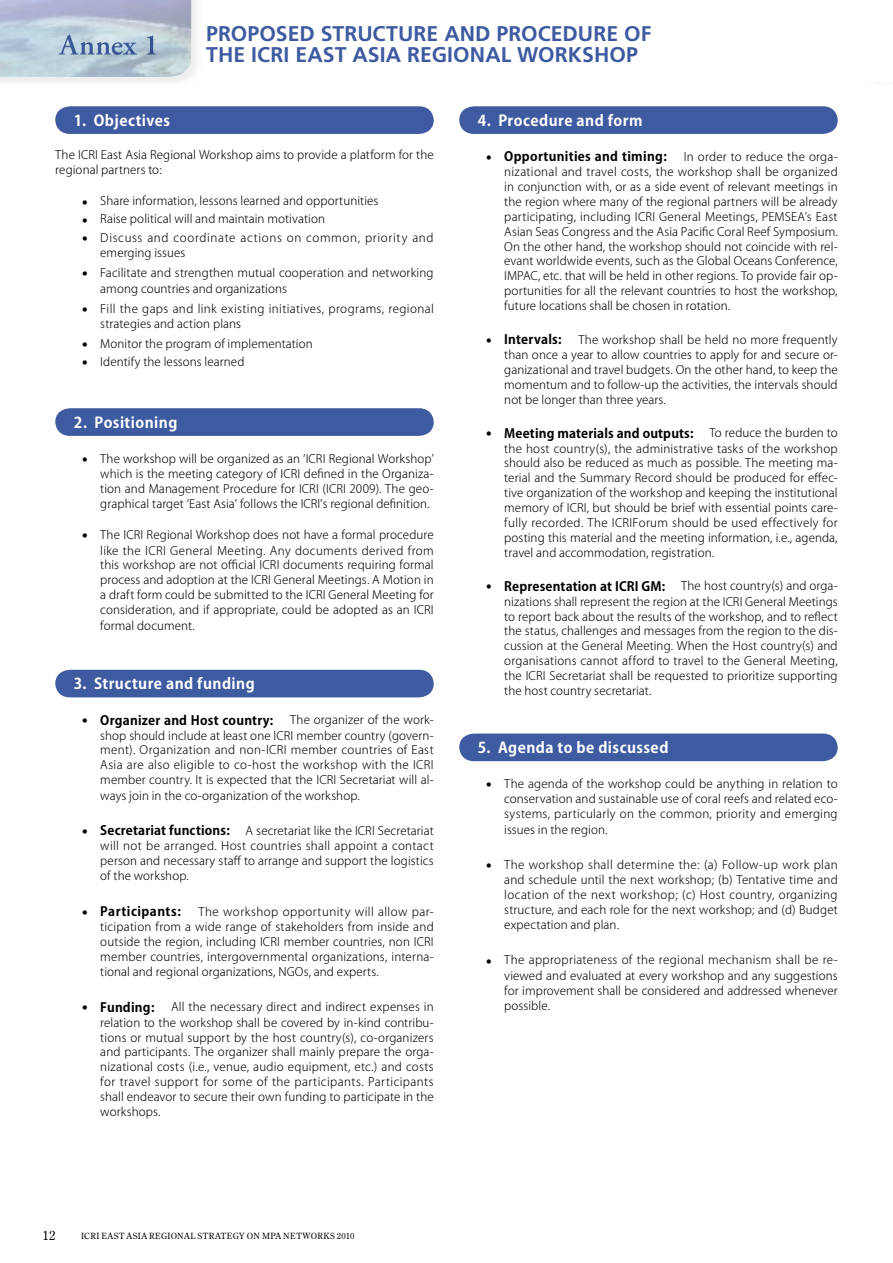
<style>
.page{position:relative;width:893px;height:1263px;background:#fff}
.page>*{position:absolute;margin:0;border:0;box-sizing:border-box;transform-origin:0 0}
.t1{font:700 21.3px/21.3px "Frutiger";color:#3e5ba1}
.t2{font:700 14.85px "Koz Go Pro";letter-spacing:.03em;color:#fff}
.t3{font:700 12.75px "Koz Go Pro";letter-spacing:.02em;color:#000}
.t4{font:700 12.75px "Koz Go Pro";letter-spacing:.04em;color:#000}
.t5{font:300 11.7px/15px "Koz Go Pro";letter-spacing:.01em;color:#000;text-align:justify}
.t6{font:300 11.7px/15.5px "Koz Go Pro";letter-spacing:.03em;color:#000}
.t7{font:300 11.7px/15.5px "Koz Go Pro";letter-spacing:.055em;color:#000}
.t8{font:8.55px "Century Old Style Std";letter-spacing:.05em;color:#000}
.s1{font-weight:800;font-size:14.85px}
.s2{font-weight:700;font-size:12.75px}
.s3{font-size:12.75px}
.s4{font-family:"Hira Min Pro W3";font-size:12.75px}
.s5{font-weight:300;font-size:11.7px}
</style>
<div class="page">
<img style="left:0;top:0;width:197px;height:82px">
<img style="left:0;top:0;width:191px;height:77px">
<img style="left:59px;top:34px;width:97px;height:21px">
<div style="left:55px;top:106px;width:379px;height:28px;background:#3e5ba1"></div>
<svg style="left:55px;top:408px;width:379px;height:28px;background:#435fa3"></svg>
<div style="left:55px;top:670px;width:379px;height:27px;background:#3e5ba1"></div>
<div style="left:459px;top:106px;width:379px;height:28px;background:#3e5ba1"></div>
<div style="left:459px;top:733px;width:379px;height:28px;background:#3e5ba1"></div>
<h1 class="t1" style="left:206px;top:22px;width:447px">PROPOSED STRUCTURE AND PROCEDURE OF<br>THE ICRI EAST ASIA REGIONAL WORKSHOP</h1>
<p class="t2" style="left:74px;top:111px;width:98px">1. Objectives</p>
<p class="t5" style="left:55px;top:147px;width:380px">The ICRI East Asia Regional Workshop aims to provide a platform for the regional partners to:</p>
<p class="t5" style="left:82px;top:194px;width:298px"><span class="s1">•</span> Share information, lessons learned and opportunities</p>
<p class="t5" style="left:82px;top:212px;width:244px"><span class="s1">•</span> Raise political will and maintain motivation</p>
<p class="t7" style="left:100px;top:230px;width:335px;text-indent:-18px"><span class="s1">•</span> Discuss and coordinate actions on common, priority and emerging issues</p>
<p class="t5" style="left:100px;top:264px;width:335px;line-height:16.5px;text-indent:-18px"><span class="s1">•</span> Facilitate and strengthen mutual cooperation and networking among countries and organizations</p>
<p class="t6" style="left:100px;top:301px;width:335px;text-indent:-18px"><span class="s1">•</span> Fill the gaps and link existing initiatives, programs, regional strategies and action plans</p>
<p class="t5" style="left:82px;top:336px;width:232px"><span class="s1">•</span> Monitor the program of implementation</p>
<p class="t5" style="left:82px;top:354px;width:164px"><span class="s1">•</span> Identify the lessons learned</p>
<p class="t2" style="left:74px;top:413px;width:105px">2. Positioning</p>
<p class="t5" style="left:100px;top:451px;width:335px;text-indent:-18px"><span class="s1">•</span> The workshop will be organized as an ʻICRI Regional Workshopʼ which is the meeting category of ICRI defined in the Organiza&shy;tion and Management Procedure for ICRI (ICRI 2009). The geo&shy;graphical target ʻEast Asiaʼ follows the ICRIʼs regional definition.</p>
<p class="t5" style="left:100px;top:527px;width:335px;text-indent:-18px"><span class="s1">•</span> The ICRI Regional Workshop does not have a formal procedure like the ICRI General Meeting. Any documents derived from this workshop are not official ICRI documents requiring formal process and adoption at the ICRI General Meetings. A Motion in a draft form could be submitted to the ICRI General Meeting for consideration, and if appropriate, could be adopted as an ICRI formal document.</p>
<p class="t2" style="left:74px;top:674px;width:182px">3. Structure and funding</p>
<p class="t3" style="left:82px;top:712px;width:193px"><span class="s1">•</span> Organizer and Host country:</p>
<p class="t5" style="left:100px;top:712px;width:335px;text-indent:190px">The organizer of the work&shy;shop should include at least one ICRI member country (govern&shy;ment). Organization and non-ICRI member countries of East Asia are also eligible to co-host the workshop with the ICRI member country. It is expected that the ICRI Secretariat will al&shy;ways join in the co-organization of the workshop.</p>
<p class="t5" style="left:100px;top:823px;width:335px;text-indent:-18px"><span class="s1">•</span> <span class="s2">Secretariat functions:　</span> A secretariat like the ICRI Secretariat will not be arranged. Host countries shall appoint a contact person and necessary staff to arrange and support the logistics of the workshop.</p>
<p class="t4" style="left:82px;top:903px;width:100px"><span class="s1">•</span> Participants:</p>
<p class="t5" style="left:100px;top:904px;width:335px;text-indent:98px">The workshop opportunity will allow par&shy;ticipation from a wide range of stakeholders from inside and outside the region, including ICRI member countries, non ICRI member countries, intergovernmental organizations, interna&shy;tional and regional organizations, NGOs, and experts.</p>
<p class="t3" style="left:82px;top:999px;width:74px"><span class="s1">•</span> Funding:</p>
<p class="t5" style="left:100px;top:999px;width:335px;text-indent:71px">All the necessary direct and indirect expenses in relation to the workshop shall be covered by in-kind contribu&shy;tions or mutual support by the host country(s), co-organizers and participants. The organizer shall mainly prepare the orga&shy;nizational costs (i.e., venue, audio equipment, etc.) and costs for travel support for some of the participants. Participants shall endeavor to secure their own funding to participate in the workshops.</p>
<p class="t8" style="left:43px;top:1230px;width:313px"><span class="s3">12</span><span class="s4">　　</span>ICRI EAST ASIA REGIONAL STRATEGY ON MPA NETWORKS 2010</p>
<p class="t2" style="left:478px;top:111px;width:166px">4. Procedure and form</p>
<p class="t3" style="left:486px;top:148px;width:353px"><span class="s1">•</span> Opportunities and timing:　 <span class="s5">In order to reduce the orga-</span></p>
<p class="t5" style="left:504px;top:164px;width:335px">nizational and travel costs, the workshop shall be organized in conjunction with, or as a side event of relevant meetings in the region where many of the regional partners will be already participating, including ICRI General Meetings, PEMSEAʼs East Asian Seas Congress and the Asia Pacific Coral Reef Symposium.<br>On the other hand, the workshop should not coincide with rel&shy;evant worldwide events, such as the Global Oceans Conference, IMPAC, etc. that will be held in other regions. To provide fair op&shy;portunities for all the relevant countries to host the workshop, future locations shall be chosen in rotation.</p>
<p class="t5" style="left:504px;top:332px;width:335px;text-indent:-18px"><span class="s1">•</span> <span class="s2">Intervals: 　</span>The workshop shall be held no more frequently than once a year to allow countries to apply for and secure or&shy;ganizational and travel budgets. On the other hand, to keep the momentum and to follow-up the activities, the intervals should not be longer than three years.</p>
<p class="t3" style="left:486px;top:425px;width:353px"><span class="s1">•</span> Meeting materials and outputs: 　<span class="s5">To reduce the burden to</span></p>
<p class="t5" style="left:504px;top:441px;width:335px">the host country(s), the administrative tasks of the workshop should also be reduced as much as possible. The meeting ma&shy;terial and the Summary Record should be produced for effec&shy;tive organization of the workshop and keeping the institutional memory of ICRI, but should be brief with essential points care&shy;fully recorded. The ICRIForum should be used effectively for posting this material and the meeting information, i.e., agenda, travel and accommodation, registration.</p>
<p class="t5" style="left:504px;top:578px;width:335px;text-indent:-18px"><span class="s1">•</span> <span class="s2">Representation at ICRI GM: 　</span>The host country(s) and orga&shy;nizations shall represent the region at the ICRI General Meetings to report back about the results of the workshop, and to reflect the status, challenges and messages from the region to the dis&shy;cussion at the General Meeting. When the Host country(s) and organisations cannot afford to travel to the General Meeting, the ICRI Secretariat shall be requested to prioritize supporting the host country secretariat.</p>
<p class="t2" style="left:478px;top:738px;width:192px">5. Agenda to be discussed</p>
<p class="t5" style="left:504px;top:776px;width:335px;text-indent:-18px"><span class="s1">•</span> The agenda of the workshop could be anything in relation to conservation and sustainable use of coral reefs and related eco&shy;systems, particularly on the common, priority and emerging issues in the region.</p>
<p class="t5" style="left:504px;top:857px;width:335px;text-indent:-18px"><span class="s1">•</span> The workshop shall determine the: (a) Follow-up work plan and schedule until the next workshop; (b) Tentative time and location of the next workshop; (c) Host country, organizing structure, and each role for the next workshop; and (d) Budget expectation and plan.</p>
<p class="t5" style="left:504px;top:952px;width:335px;text-indent:-18px"><span class="s1">•</span> The appropriateness of the regional mechanism shall be re&shy;viewed and evaluated at every workshop and any suggestions for improvement shall be considered and addressed whenever possible.</p>
</div>
